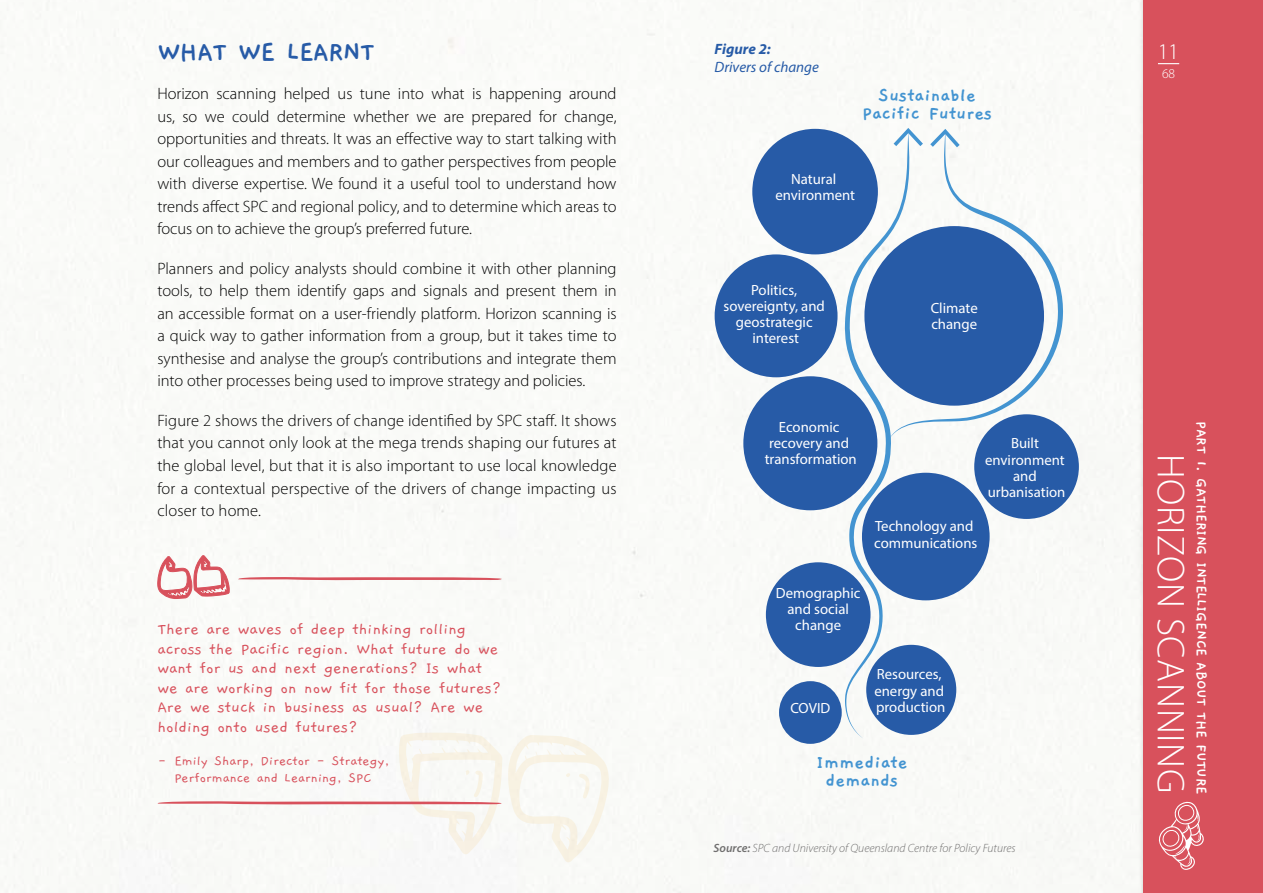
<style>
.page{position:relative;width:1263px;height:893px;background:#fff}
.page>*{position:absolute;margin:0;border:0;box-sizing:border-box;transform-origin:0 0}
.t1{font:300 39px "Myriad Pro";letter-spacing:.02em;color:#fff}
.t2{font:700 30px "Gaegu";letter-spacing:-.025em;color:#275ba7}
.t3{font:300 22.5px "Myriad Pro";color:#fff}
.t4{font:700 20.85px/17.4px "Gaegu";color:#4394d1;text-align:center}
.t5{font:18px/19.5px "Gaegu";color:#d8515c}
.t6{font:300 16.5px/22.5px "Myriad Pro";color:#000;text-align:justify}
.t7{font:700 16.5px "Gaegu";letter-spacing:-.025em;color:#fff}
.t8{font:15px/16.5px "Gaegu";color:#d8515c;text-align:center}
.t9{font:italic 15px "Myriad Pro";color:#275ba7}
.t10{font:italic 700 15px "Myriad Pro";color:#275ba7}
.t11{font:14.85px/16.2px "Myriad Pro";color:#fff;text-align:center}
.t12{font:300 13.5px "Myriad Pro";color:#fff}
.t13{font:italic 300 12px "Myriad Pro";color:#706f6f}
.s1{font-weight:600}
</style>
<div class="page">
<img style="left:0;top:0;width:1139px;height:893px">
<div style="left:1139px;top:0;width:124px;height:893px;background:#000;opacity:.4"></div>
<div style="left:1144px;top:0;width:119px;height:893px;background:#d8515c"></div>
<svg style="left:1158px;top:63px;width:21px;height:1px"></svg>
<svg style="left:238px;top:577px;width:264px;height:3px"></svg>
<svg style="left:157px;top:732px;width:452px;height:131px"></svg>
<svg style="left:157px;top:544px;width:73px;height:92px"></svg>
<div style="left:974px;top:414px;width:105px;height:105px;background:#275ba7;border-radius:50%"></div>
<div style="left:766px;top:562px;width:104px;height:105px;background:#275ba7;border-radius:50%"></div>
<div style="left:866px;top:645px;width:90px;height:90px;background:#275ba7;border-radius:50%"></div>
<div style="left:779px;top:681px;width:63px;height:63px;background:#275ba7;border-radius:50%"></div>
<div style="left:862px;top:473px;width:128px;height:127px;background:#275ba7;border-radius:50%"></div>
<div style="left:743px;top:376px;width:134px;height:134px;background:#275ba7;border-radius:50%"></div>
<div style="left:715px;top:254px;width:122px;height:123px;background:#275ba7;border-radius:50%"></div>
<div style="left:752px;top:129px;width:126px;height:125px;background:#275ba7;border-radius:50%"></div>
<svg style="left:845px;top:128px;width:78px;height:611px"></svg>
<svg style="left:888px;top:133px;width:175px;height:307px"></svg>
<svg style="left:930px;top:129px;width:30px;height:18px"></svg>
<svg style="left:1159px;top:801px;width:45px;height:69px"></svg>
<h2 class="t2" style="left:157px;top:37px;width:219px">WHAT WE LEARNT</h2>
<p class="t6" style="left:157px;top:83px;width:461px">Horizon scanning helped us tune into what is happening around us, so we could determine whether we are prepared for change, opportunities and threats. It was an effective way to start talking with our colleagues and members and to gather perspectives from people with diverse expertise. We found it a useful tool to understand how trends affect SPC and regional policy, and to determine which areas to focus on to achieve the group’s preferred future.</p>
<p class="t6" style="left:157px;top:257px;width:461px">Planners and policy analysts should combine it with other planning tools, to help them identify gaps and signals and present them in an accessible format on a user-friendly platform. Horizon scanning is a quick way to gather information from a group, but it takes time to synthesise and analyse the group’s contributions and integrate them into other processes being used to improve strategy and policies.</p>
<p class="t6" style="left:157px;top:409px;width:461px">Figure 2 shows the drivers of change identified by SPC staff. It shows that you cannot only look at the mega trends shaping our futures at the global level, but that it is also important to use local knowledge for a contextual perspective of the drivers of change impacting us closer to home.</p>
<p class="t5" style="left:157px;top:620px;width:346px">There are waves of deep thinking rolling across the Pacific region. What future do we want for us and next generations? Is what we are working on now fit for those futures?<br>Are we stuck in business as usual? Are we holding onto used futures?</p>
<p class="t8" style="left:157px;top:753px;width:234px">- Emily Sharp, Director - Strategy,<br>Performance and Learning, SPC</p>
<p class="t10" style="left:715px;top:39px;width:58px">Figure 2:</p>
<p class="t9" style="left:715px;top:57px;width:106px">Drivers of change</p>
<p class="t4" style="left:862px;top:87px;width:132px">Sustainable<br>Pacific Futures</p>
<p class="t11" style="left:775px;top:171px;width:81px">Natural environment</p>
<p class="t11" style="left:723px;top:281px;width:103px">Politics, sovereignty, and geostrategic interest</p>
<p class="t11" style="left:931px;top:300px;width:49px;text-align:left">Climate change</p>
<p class="t11" style="left:765px;top:418px;width:94px">Economic recovery and transformation</p>
<p class="t11" style="left:985px;top:435px;width:82px">Built environment and urbanisation</p>
<p class="t11" style="left:874px;top:518px;width:105px;text-align:left">Technology and communications</p>
<p class="t11" style="left:776px;top:584px;width:86px">Demographic and social change</p>
<p class="t11" style="left:790px;top:700px;width:42px">COVID</p>
<p class="t11" style="left:874px;top:666px;width:73px;text-align:left">Resources, energy and production</p>
<p class="t4" style="left:816px;top:754px;width:93px">Immediate demands</p>
<p class="t13" style="left:713px;top:840px;width:304px"><span class="s1">Source:</span> SPC and University of Queensland Centre for Policy Futures</p>
<h3 class="t3" style="left:1158px;top:40px;width:23px">11</h3>
<p class="t12" style="left:1162px;top:66px;width:15px">68</p>
<h1 class="t1" style="left:1192px;top:454px;width:341px;rotate:90deg">HORIZON SCANNING</h1>
<p class="t7" style="left:1210px;top:421px;width:374px;rotate:90deg">PART 1. GATHERING INTELLIGENCE ABOUT THE FUTURE</p>
</div>
